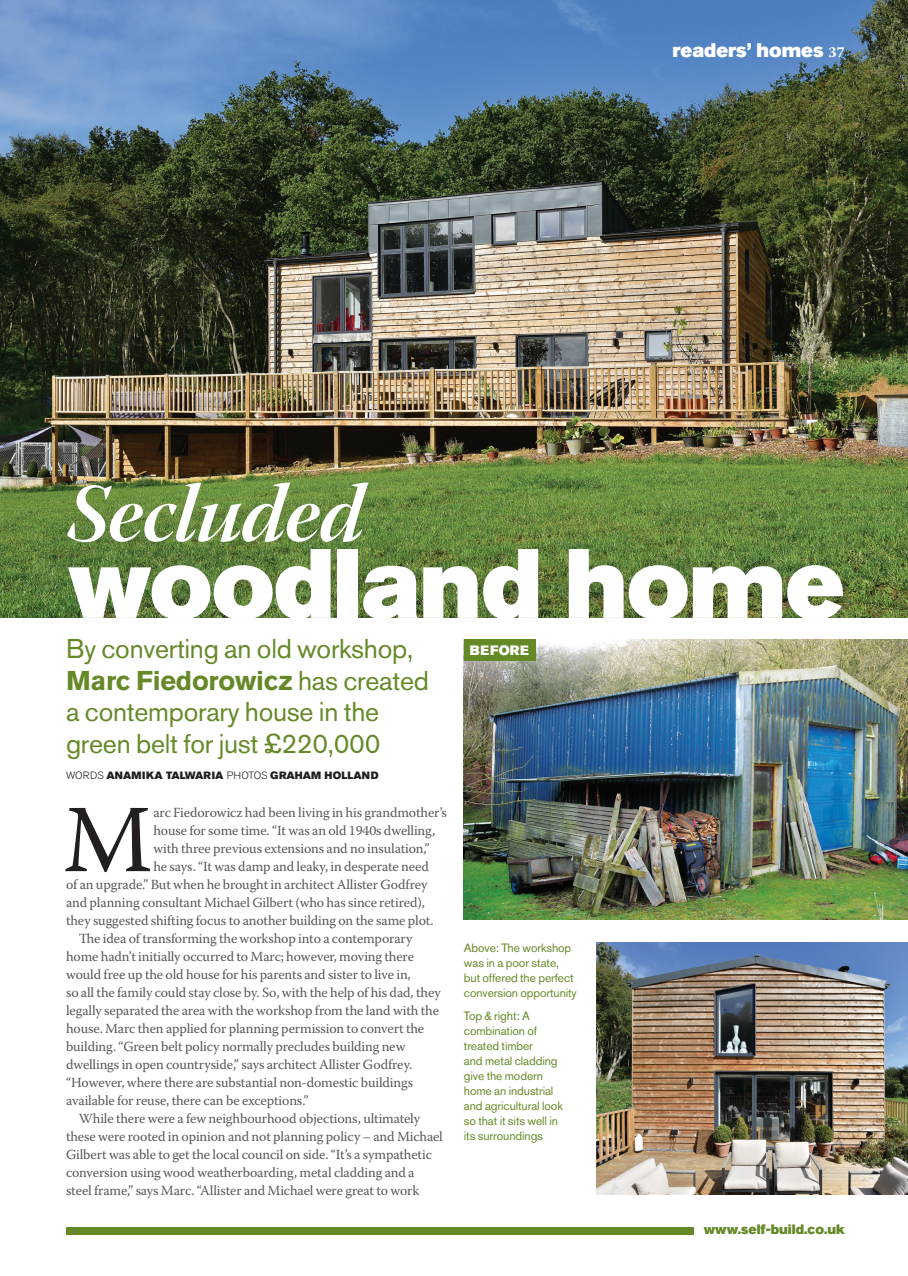
<style>
.page{position:relative;width:908px;height:1276px;background:#fff}
.page>*{position:absolute;margin:0;border:0;box-sizing:border-box;transform-origin:0 0}
.t1{font:97.5px "Akzidenz Grotesk Std Super";letter-spacing:-.01em;color:#fff}
.t2{font:95.85px "Warnock Pro";color:#231f20}
.t3{font:82.5px "Warnock Pro Bold It Disp";letter-spacing:-.01em;color:#fff}
.t4{font:27px/31.5px "Akzidenz Grotesk Std";letter-spacing:-.01em;color:#668928}
.t5{font:19.5px "Akzidenz Grotesk Std Super";color:#fff}
.t6{font:13.8px "Warnock Pro";letter-spacing:-.01em;color:#57585a}
.t7{font:13.5px "Akzidenz Grotesk Std Super";color:#668928}
.t8{font:13.5px "Akzidenz Grotesk Std Super";letter-spacing:.055em;color:#fff}
.t9{font:12px/15px "Akzidenz Grotesk Std";letter-spacing:-.01em;color:#668928}
.t10{font:10.5px "Akzidenz Grotesk Std Super";letter-spacing:.005em;color:#231f20}
.s1{font-family:"Warnock Pro";font-weight:700;font-size:15px}
.s2{font-weight:700}
.s3{font-family:"Akzidenz Grotesk Std";font-weight:300}
</style>
<div class="page">
<img style="left:0;top:0;width:907px;height:617px">
<div style="left:66px;top:1226px;width:627px;height:7px;background:#668928"></div>
<img style="left:464px;top:639px;width:443px;height:280px">
<img style="left:596px;top:942px;width:311px;height:252px">
<div style="left:464px;top:639px;width:71px;height:22px;background:#668928"></div>
<svg style="left:0;top:0;width:7px;height:7px"></svg>
<h3 class="t5" style="left:672px;top:39px;width:174px">readers’ homes <span class="s1">37</span></h3>
<h3 class="t3" style="left:67px;top:464px;width:298px">Secluded</h3>
<h1 class="t1" style="left:68px;top:527px;width:777px">woodland home</h1>
<p class="t8" style="left:469px;top:642px;width:61px">BEFORE</p>
<h3 class="t4" style="left:66px;top:632px;width:364px">By converting an old workshop,<br><span class="s2">Marc Fiedorowicz</span> has created a contemporary house in the green belt for just £220,000</h3>
<p class="t10" style="left:66px;top:769px;width:314px"><span class="s3">WORDS</span> ANAMIKA TALWARIA <span class="s3">PHOTOS</span> GRAHAM HOLLAND</p>
<h2 class="t2" style="left:63px;top:781px;width:91px">M</h2>
<p class="t6" style="left:153px;top:804px;width:295px">arc Fiedorowicz had been living in his grandmother’s</p>
<p class="t6" style="left:153px;top:822px;width:283px">house for some time. “It was an old 1940s dwelling,</p>
<p class="t6" style="left:153px;top:840px;width:278px">with three previous extensions and no insulation,”</p>
<p class="t6" style="left:153px;top:858px;width:277px">he says. “It was damp and leaky, in desperate need</p>
<p class="t6" style="left:66px;top:876px;width:363px">of an upgrade.” But when he brought in architect Allister Godfrey</p>
<p class="t6" style="left:66px;top:894px;width:360px">and planning consultant Michael Gilbert (who has since retired),</p>
<p class="t6" style="left:66px;top:912px;width:369px">they suggested shifting focus to another building on the same plot.</p>
<p class="t6" style="left:79px;top:930px;width:335px">The idea of transforming the workshop into a contemporary</p>
<p class="t6" style="left:66px;top:948px;width:349px">home hadn’t initially occurred to Marc; however, moving there</p>
<p class="t6" style="left:66px;top:966px;width:346px">would free up the old house for his parents and sister to live in,</p>
<p class="t6" style="left:66px;top:984px;width:376px">so all the family could stay close by. So, with the help of his dad, they</p>
<p class="t6" style="left:66px;top:1002px;width:374px">legally separated the area with the workshop from the land with the</p>
<p class="t6" style="left:66px;top:1020px;width:359px">house. Marc then applied for planning permission to convert the</p>
<p class="t6" style="left:66px;top:1038px;width:341px">building. “Green belt policy normally precludes building new</p>
<p class="t6" style="left:66px;top:1056px;width:348px">dwellings in open countryside,” says architect Allister Godfrey.</p>
<p class="t6" style="left:66px;top:1074px;width:348px">“However, where there are substantial non-domestic buildings</p>
<p class="t6" style="left:66px;top:1092px;width:244px">available for reuse, there can be exceptions.”</p>
<p class="t6" style="left:79px;top:1110px;width:343px">While there were a few neighbourhood objections, ultimately</p>
<p class="t6" style="left:66px;top:1128px;width:378px">these were rooted in opinion and not planning policy – and Michael</p>
<p class="t6" style="left:66px;top:1146px;width:367px">Gilbert was able to get the local council on side. “It’s a sympathetic</p>
<p class="t6" style="left:66px;top:1164px;width:350px">conversion using wood weatherboarding, metal cladding and a</p>
<p class="t6" style="left:66px;top:1182px;width:354px">steel frame,” says Marc. “Allister and Michael were great to work</p>
<p class="t9" style="left:464px;top:939px;width:114px">Above: The workshop was in a poor state, but offered the perfect conversion opportunity</p>
<p class="t9" style="left:464px;top:1008px;width:100px">Top &amp; right: A combination of treated timber<br>and metal cladding give the modern home an industrial and agricultural look so that it sits well in its surroundings</p>
<p class="t7" style="left:703px;top:1221px;width:143px">www.self-build.co.uk</p>
</div>
